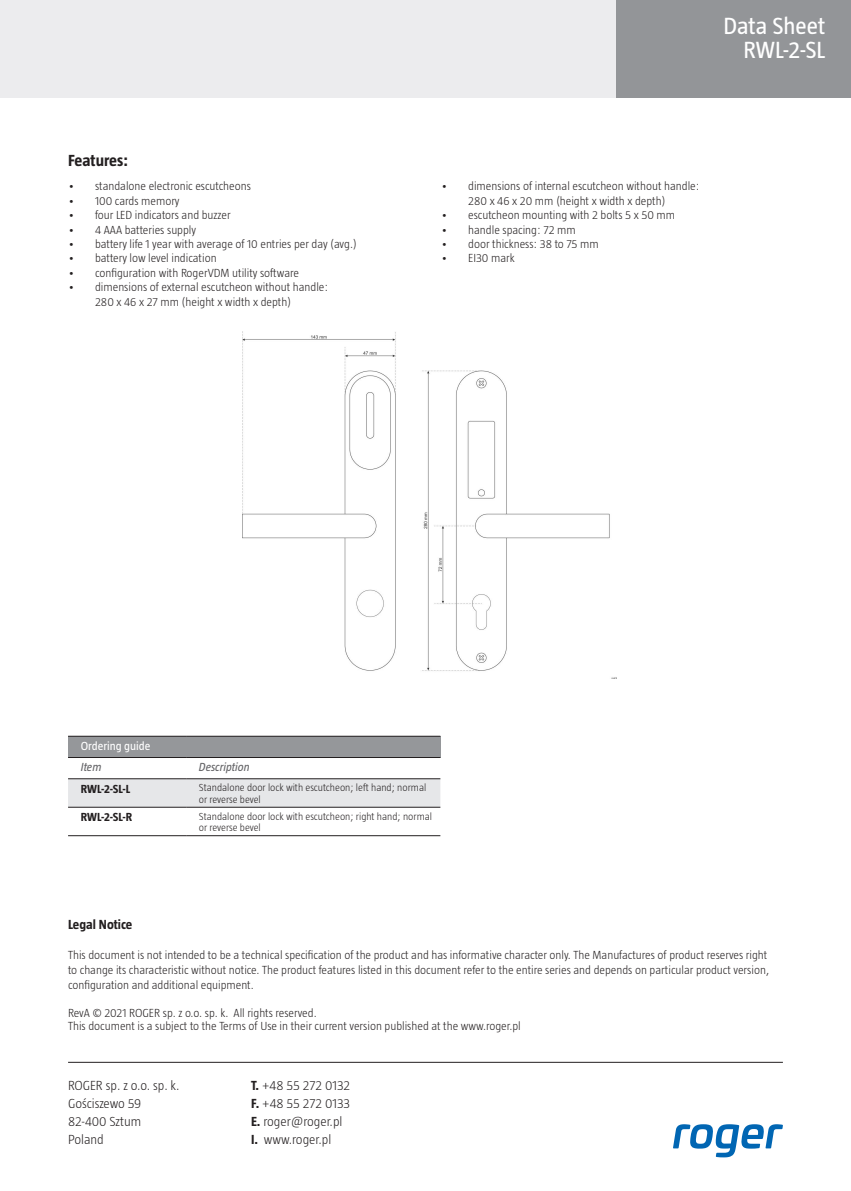
<style>
.page{position:relative;width:851px;height:1191px;background:#fff}
.page>*{position:absolute;margin:0;border:0;box-sizing:border-box;transform-origin:0 0}
.t1{font:300 24px/24px "Taz";color:#fff;text-align:right}
.t2{font:24px/24px "Taz";color:#fff;text-align:right}
.t3{font:700 16.5px "Taz";color:#231f20}
.t4{font:300 13.5px/18px "Taz";color:#231f20}
.t5{font:700 13.5px "Taz";color:#231f20}
.t6{font:300 12px/14.4px "Taz";color:#231f20}
.t7{font:700 12px "Taz";color:#231f20}
.t8{font:italic 12px "Taz";color:#636366}
.t9{font:12px "Taz";color:#fff}
.t10{font:300 10.5px/11.6px "Taz";color:#231f20}
.s1{font-weight:700}
</style>
<div class="page">
<div style="left:612px;top:0;width:238px;height:98px;background:#939598"></div>
<div style="left:0;top:0;width:615px;height:97px;background:#ececee"></div>
<svg style="left:673px;top:1124px;width:109px;height:33px"></svg>
<div style="left:68px;top:736px;width:372px;height:21px;background:#95979a"></div>
<svg style="left:68px;top:779px;width:372px;height:28px;background:#e2e3e5"></svg>
<hr style="left:68px;top:778px;width:118px;height:1px;background:#231f20">
<hr style="left:186px;top:778px;width:254px;height:1px;background:#231f20">
<hr style="left:68px;top:736px;width:118px;height:1px;background:#231f20">
<hr style="left:186px;top:736px;width:254px;height:1px;background:#231f20">
<hr style="left:68px;top:835px;width:118px;height:1px;background:#231f20">
<hr style="left:186px;top:835px;width:254px;height:1px;background:#231f20">
<hr style="left:68px;top:757px;width:118px;height:1px;background:#231f20">
<hr style="left:68px;top:807px;width:118px;height:1px;background:#231f20">
<hr style="left:186px;top:807px;width:254px;height:1px;background:#231f20">
<hr style="left:186px;top:757px;width:254px;height:1px;background:#231f20">
<hr style="left:68px;top:1062px;width:714px;height:1px;background:#231f20">
<img style="left:242px;top:332px;width:375px;height:347px">
<h2 class="t3" style="left:68px;top:151px;width:62px">Features:</h2>
<p class="t6" style="left:68px;top:179px;width:184px">• standalone electronic escutcheons</p>
<p class="t6" style="left:68px;top:193px;width:113px">• 100 cards memory</p>
<p class="t6" style="left:68px;top:208px;width:164px">• four LED indicators and buzzer</p>
<p class="t6" style="left:68px;top:222px;width:129px">• 4 AAA batteries supply</p>
<p class="t6" style="left:68px;top:237px;width:290px">• battery life 1 year with average of 10 entries per day (avg.)</p>
<p class="t6" style="left:68px;top:251px;width:150px">• battery low level indication</p>
<p class="t6" style="left:68px;top:265px;width:232px">• configuration with RogerVDM utility software</p>
<p class="t6" style="left:95px;top:280px;width:235px;text-indent:-27px">• dimensions of external escutcheon without handle:<br>280 x 46 x 27 mm (height x width x depth)</p>
<h1 class="t2" style="left:723px;top:14px;width:103px">Data Sheet<br>RWL-2-SL</h1>
<h1 class="t1" style="left:686px;top:20px;width:136px">Kontrolery serii<br>PRxx1</h1>
<p class="t6" style="left:441px;top:179px;width:260px;text-align:center">• dimensions of internal escutcheon without handle:<br>280 x 46 x 20 mm (height x width x depth)</p>
<p class="t6" style="left:441px;top:208px;width:235px">• escutcheon mounting with 2 bolts 5 x 50 mm</p>
<p class="t6" style="left:441px;top:222px;width:136px">• handle spacing: 72 mm</p>
<p class="t6" style="left:441px;top:237px;width:159px">• door thickness: 38 to 75 mm</p>
<p class="t6" style="left:441px;top:251px;width:75px">• EI30 mark</p>
<p class="t9" style="left:81px;top:739px;width:71px">Ordering guide</p>
<p class="t8" style="left:81px;top:760px;width:22px">Item</p>
<p class="t8" style="left:199px;top:760px;width:52px">Description</p>
<p class="t7" style="left:81px;top:782px;width:51px">RWL-2-SL-L</p>
<p class="t10" style="left:199px;top:782px;width:229px">Standalone door lock with escutcheon; left hand; normal or reverse bevel</p>
<p class="t7" style="left:81px;top:810px;width:53px">RWL-2-SL-R</p>
<p class="t10" style="left:199px;top:810px;width:235px">Standalone door lock with escutcheon; right hand; normal or reverse bevel</p>
<p class="t5" style="left:68px;top:916px;width:66px">Legal Notice</p>
<p class="t6" style="left:68px;top:946px;width:702px;line-height:15px">This document is not intended to be a technical specification of the product and has informative character only. The Manufactures of product reserves right to change its characteristic without notice. The product features listed in this document refer to the entire series and depends on particular product version, configuration and additional equipment.</p>
<p class="t6" style="left:68px;top:1006px;width:454px;line-height:13.2px">RevA © 2021 ROGER sp. z o.o. sp. k. All rights reserved.<br>This document is a subject to the Terms of Use in their current version published at the www.roger.pl</p>
<p class="t4" style="left:68px;top:1076px;width:113px">ROGER sp. z o.o. sp. k.<br>Gościszewo 59<br>82-400 Sztum<br>Poland</p>
<p class="t4" style="left:251px;top:1076px;width:101px"><span class="s1">T.</span> +48 55 272 0132<br><span class="s1">F.</span> +48 55 272 0133<br><span class="s1">E.</span> roger@roger.pl<br><span class="s1">I.</span> www.roger.pl</p>
</div>
